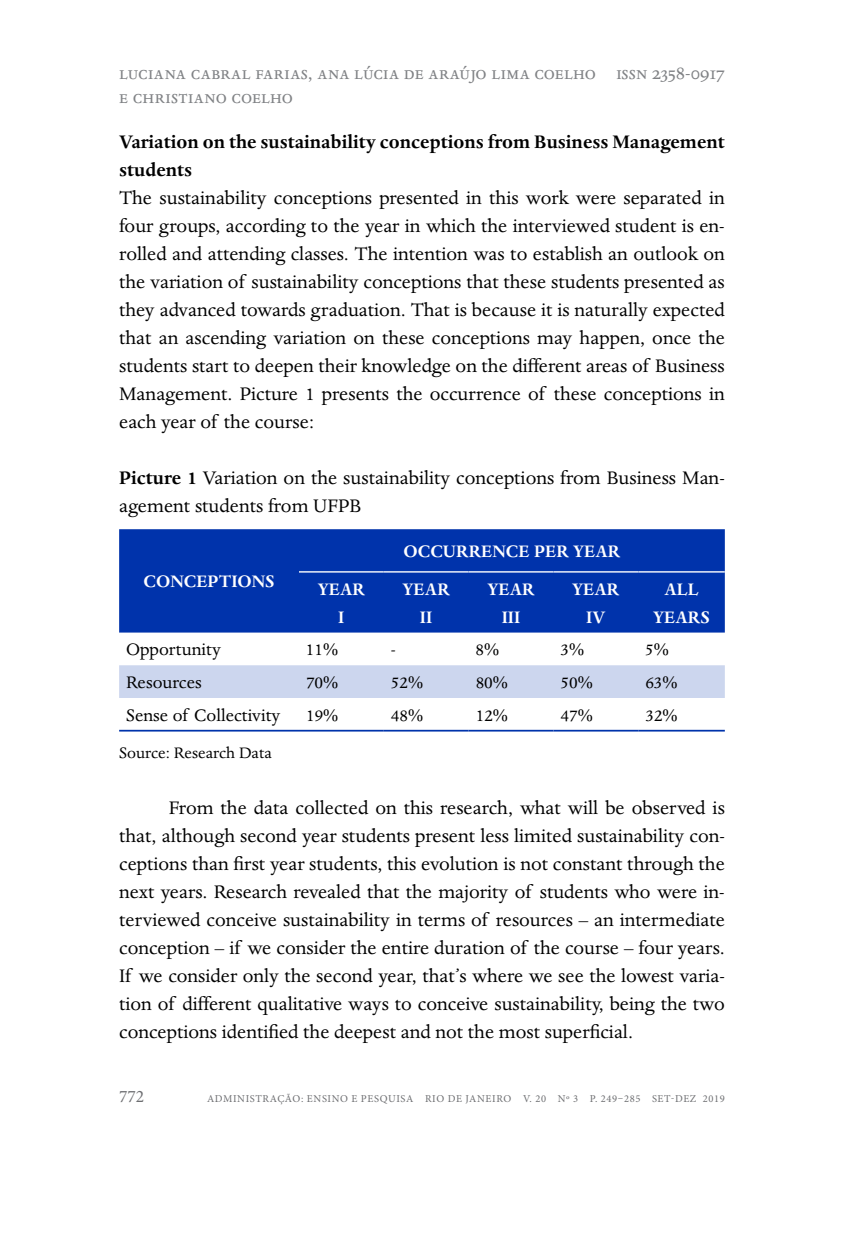
<style>
.page{position:relative;width:844px;height:1241px;background:#fff}
.page>*{position:absolute;margin:0;border:0;box-sizing:border-box;transform-origin:0 0}
.t1{font:21px/28px "Dante MT Std";color:#000;text-align:justify}
.t2{font:21px/24.5px "Dante MT Std";letter-spacing:.005em;color:#808285}
.t3{font:700 21px/28px "Dante MT Std";color:#000}
.t4{font:19.25px "Dante MT Std";color:#000}
.t5{font:700 19.25px/28px "Dante MT Std";color:#fff;text-align:center}
.t6{font:17.5px "Dante MT Std";color:#000}
.t7{font:17.5px "Minion Pro";color:#6d6e71}
.t8{font:10.5px "Minion Pro";letter-spacing:.06em;color:#6d6e71}
.s1{font-weight:700}
</style>
<div class="page">
<div style="left:119px;top:529px;width:605px;height:103px;background:#0033ab"></div>
<div style="left:119px;top:665px;width:605px;height:33px;background:#ccd6ee"></div>
<hr style="left:299px;top:571px;width:84px;height:1px;background:#ccd6ee">
<hr style="left:383px;top:571px;width:85px;height:1px;background:#ccd6ee">
<hr style="left:468px;top:571px;width:85px;height:1px;background:#ccd6ee">
<hr style="left:553px;top:571px;width:85px;height:1px;background:#ccd6ee">
<hr style="left:638px;top:571px;width:86px;height:1px;background:#ccd6ee">
<hr style="left:119px;top:729px;width:180px;height:2px;background:#0033ab">
<hr style="left:299px;top:729px;width:84px;height:2px;background:#0033ab">
<hr style="left:383px;top:729px;width:85px;height:2px;background:#0033ab">
<hr style="left:468px;top:729px;width:85px;height:2px;background:#0033ab">
<hr style="left:553px;top:729px;width:85px;height:2px;background:#0033ab">
<hr style="left:638px;top:729px;width:86px;height:2px;background:#0033ab">
<p class="t2" style="left:119px;top:60px;width:478px">luciana cabral farias, ana lúcia de araújo lima coelho e christiano coelho</p>
<p class="t3" style="left:119px;top:128px;width:607px">Variation on the sustainability conceptions from Business Management students</p>
<p class="t1" style="left:119px;top:184px;width:607px">The sustainability conceptions presented in this work were separated in four groups, according to the year in which the interviewed student is en&shy;rolled and attending classes. The intention was to establish an outlook on the variation of sustainability conceptions that these students presented as they advanced towards graduation. That is because it is naturally expected that an ascending variation on these conceptions may happen, once the students start to deepen their knowledge on the different areas of Business Management. Picture 1 presents the occurrence of these conceptions in each year of the course:</p>
<p class="t1" style="left:119px;top:464px;width:607px"><span class="s1">Picture 1</span> Variation on the sustainability conceptions from Business Man&shy;agement students from UFPB</p>
<p class="t2" style="left:616px;top:60px;width:110px">issn 2358-0917</p>
<p class="t5" style="left:143px;top:568px;width:133px">CONCEPTIONS</p>
<p class="t5" style="left:403px;top:537px;width:218px">OCCURRENCE PER YEAR</p>
<p class="t5" style="left:318px;top:575px;width:49px">YEAR<br>I</p>
<p class="t5" style="left:402px;top:575px;width:49px">YEAR<br>II</p>
<p class="t5" style="left:487px;top:575px;width:49px">YEAR<br>III</p>
<p class="t5" style="left:572px;top:575px;width:49px">YEAR<br>IV</p>
<p class="t5" style="left:653px;top:575px;width:58px">ALL<br>YEARS</p>
<p class="t4" style="left:126px;top:638px;width:96px">Opportunity</p>
<p class="t4" style="left:306px;top:638px;width:34px">11%</p>
<p class="t4" style="left:390px;top:638px;width:7px">-</p>
<p class="t4" style="left:475px;top:638px;width:25px">8%</p>
<p class="t4" style="left:560px;top:638px;width:25px">3%</p>
<p class="t4" style="left:645px;top:638px;width:25px">5%</p>
<p class="t4" style="left:126px;top:671px;width:77px">Resources</p>
<p class="t4" style="left:306px;top:671px;width:34px">70%</p>
<p class="t4" style="left:391px;top:671px;width:34px">52%</p>
<p class="t4" style="left:475px;top:671px;width:34px">80%</p>
<p class="t4" style="left:560px;top:671px;width:34px">50%</p>
<p class="t4" style="left:645px;top:671px;width:34px">63%</p>
<p class="t4" style="left:126px;top:703px;width:156px">Sense of Collectivity</p>
<p class="t4" style="left:306px;top:703px;width:34px">19%</p>
<p class="t4" style="left:391px;top:703px;width:34px">48%</p>
<p class="t4" style="left:475px;top:703px;width:34px">12%</p>
<p class="t4" style="left:560px;top:703px;width:34px">47%</p>
<p class="t4" style="left:645px;top:703px;width:34px">32%</p>
<p class="t6" style="left:119px;top:741px;width:154px">Source: Research Data</p>
<p class="t1" style="left:119px;top:793px;width:607px;text-indent:50px">From the data collected on this research, what will be observed is that, although second year students present less limited sustainability con&shy;ceptions than first year students, this evolution is not constant through the next years. Research revealed that the majority of students who were in&shy;terviewed conceive sustainability in terms of resources – an intermediate conception – if we consider the entire duration of the course – four years.<br>If we consider only the second year, that’s where we see the lowest varia&shy;tion of different qualitative ways to conceive sustainability, being the two conceptions identified the deepest and not the most superficial.</p>
<p class="t7" style="left:119px;top:1084px;width:27px">772</p>
<p class="t8" style="left:207px;top:1091px;width:519px">ADMINISTRAÇÃO: ENSINO E PESQUISA RIO DE JANEIRO V. 20 No 3 P. 249–285 SET-DEZ 2019</p>
</div>
